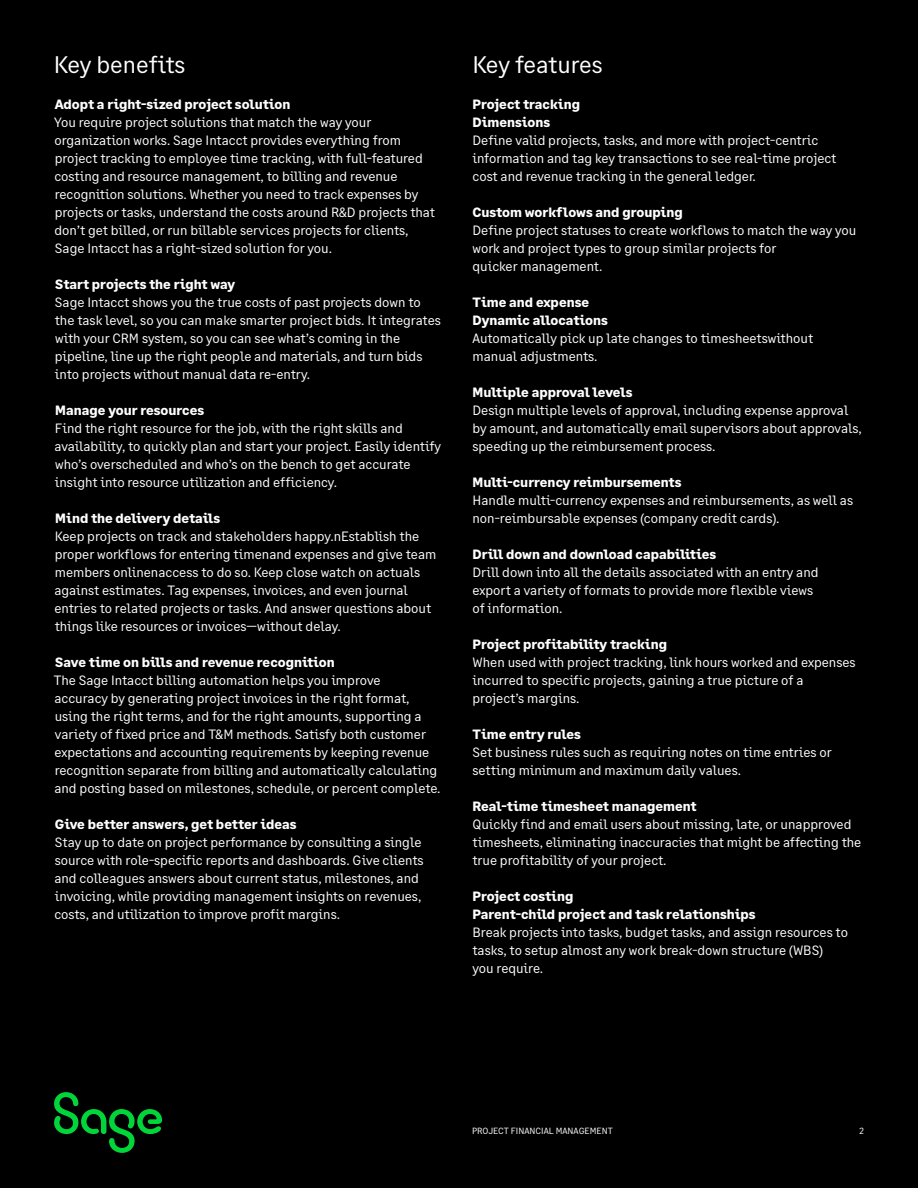
<style>
.page{position:relative;width:918px;height:1188px;background:#000}
.page>*{position:absolute;margin:0;border:0;box-sizing:border-box;transform-origin:0 0}
.t1{font:24px "Sage Text";letter-spacing:-.005em;color:#fff}
.t2{font:13.5px/18px "Sage Text";color:#fff}
.t3{font:700 13.5px/18px "Sage Text";color:#fff}
.t4{font:9px "Sage Text";color:#fff}
</style>
<div class="page">
<svg style="left:54px;top:1092px;width:108px;height:61px"></svg>
<h1 class="t1" style="left:54px;top:56px;width:133px">Key benefits</h1>
<p class="t3" style="left:55px;top:97px;width:237px">Adopt a right-sized project solution</p>
<p class="t2" style="left:54px;top:115px;width:382px">You require project solutions that match the way your organization works. Sage Intacct provides everything from project tracking to employee time tracking, with full-featured costing and resource management, to billing and revenue recognition solutions. Whether you need to track expenses by projects or tasks, understand the costs around R&amp;D projects that don’t get billed, or run billable services projects for clients, Sage Intacct has a right-sized solution for you.</p>
<p class="t3" style="left:55px;top:277px;width:182px">Start projects the right way</p>
<p class="t2" style="left:55px;top:295px;width:388px">Sage Intacct shows you the true costs of past projects down to the task level, so you can make smarter project bids. It integrates with your CRM system, so you can see what’s coming in the pipeline, line up the right people and materials, and turn bids into projects without manual data re-entry.</p>
<p class="t3" style="left:55px;top:403px;width:150px">Manage your resources</p>
<p class="t2" style="left:54px;top:421px;width:388px">Find the right resource for the job, with the right skills and availability, to quickly plan and start your project. Easily identify who’s overscheduled and who’s on the bench to get accurate insight into resource utilization and efficiency.</p>
<p class="t3" style="left:55px;top:511px;width:166px">Mind the delivery details</p>
<p class="t2" style="left:54px;top:529px;width:384px">Keep projects on track and stakeholders happy.nEstablish the proper workflows for entering timenand expenses and give team members onlinenaccess to do so. Keep close watch on actuals against estimates. Tag expenses, invoices, and even journal entries to related projects or tasks. And answer questions about things like resources or invoices—without delay.</p>
<p class="t3" style="left:55px;top:654px;width:281px">Save time on bills and revenue recognition</p>
<p class="t2" style="left:54px;top:673px;width:388px">The Sage Intacct billing automation helps you improve<br>accuracy by generating project invoices in the right format, using the right terms, and for the right amounts, supporting a variety of fixed price and T&amp;M methods. Satisfy both customer expectations and accounting requirements by keeping revenue recognition separate from billing and automatically calculating and posting based on milestones, schedule, or percent complete.</p>
<p class="t3" style="left:55px;top:816px;width:243px">Give better answers, get better ideas</p>
<p class="t2" style="left:54px;top:835px;width:371px">Stay up to date on project performance by consulting a single source with role-specific reports and dashboards. Give clients and colleagues answers about current status, milestones, and invoicing, while providing management insights on revenues, costs, and utilization to improve profit margins.</p>
<h1 class="t1" style="left:472px;top:56px;width:132px">Key features</h1>
<p class="t3" style="left:472px;top:97px;width:109px">Project tracking<br>Dimensions</p>
<p class="t2" style="left:472px;top:133px;width:365px">Define valid projects, tasks, and more with project-centric information and tag key transactions to see real-time project cost and revenue tracking in the general ledger.</p>
<p class="t3" style="left:472px;top:205px;width:212px">Custom workflows and grouping</p>
<p class="t2" style="left:472px;top:223px;width:385px">Define project statuses to create workflows to match the way you work and project types to group similar projects for<br>quicker management.</p>
<p class="t3" style="left:472px;top:295px;width:137px">Time and expense<br>Dynamic allocations</p>
<p class="t2" style="left:472px;top:331px;width:342px">Automatically pick up late changes to timesheetswithout manual adjustments.</p>
<p class="t3" style="left:472px;top:385px;width:162px">Multiple approval levels</p>
<p class="t2" style="left:472px;top:403px;width:391px">Design multiple levels of approval, including expense approval by amount, and automatically email supervisors about approvals, speeding up the reimbursement process.</p>
<p class="t3" style="left:472px;top:475px;width:210px">Multi-currency reimbursements</p>
<p class="t2" style="left:472px;top:493px;width:382px">Handle multi-currency expenses and reimbursements, as well as non-reimbursable expenses (company credit cards).</p>
<p class="t3" style="left:472px;top:547px;width:245px">Drill down and download capabilities</p>
<p class="t2" style="left:472px;top:565px;width:348px">Drill down into all the details associated with an entry and export a variety of formats to provide more flexible views of information.</p>
<p class="t3" style="left:472px;top:637px;width:196px">Project profitability tracking</p>
<p class="t2" style="left:472px;top:655px;width:385px">When used with project tracking, link hours worked and expenses incurred to specific projects, gaining a true picture of a project’s margins.</p>
<p class="t3" style="left:472px;top:727px;width:110px">Time entry rules</p>
<p class="t2" style="left:472px;top:745px;width:361px">Set business rules such as requiring notes on time entries or setting minimum and maximum daily values.</p>
<p class="t3" style="left:472px;top:799px;width:226px">Real-time timesheet management</p>
<p class="t2" style="left:472px;top:817px;width:390px">Quickly find and email users about missing, late, or unapproved timesheets, eliminating inaccuracies that might be affecting the true profitability of your project.</p>
<p class="t3" style="left:472px;top:888px;width:285px">Project costing<br>Parent-child project and task relationships</p>
<p class="t2" style="left:472px;top:925px;width:377px">Break projects into tasks, budget tasks, and assign resources to tasks, to setup almost any work break-down structure (WBS)<br>you require.</p>
<p class="t4" style="left:472px;top:1128px;width:142px">PROJECT FINANCIAL MANAGEMENT</p>
<p class="t4" style="left:860px;top:1127px;width:6px">2</p>
</div>
